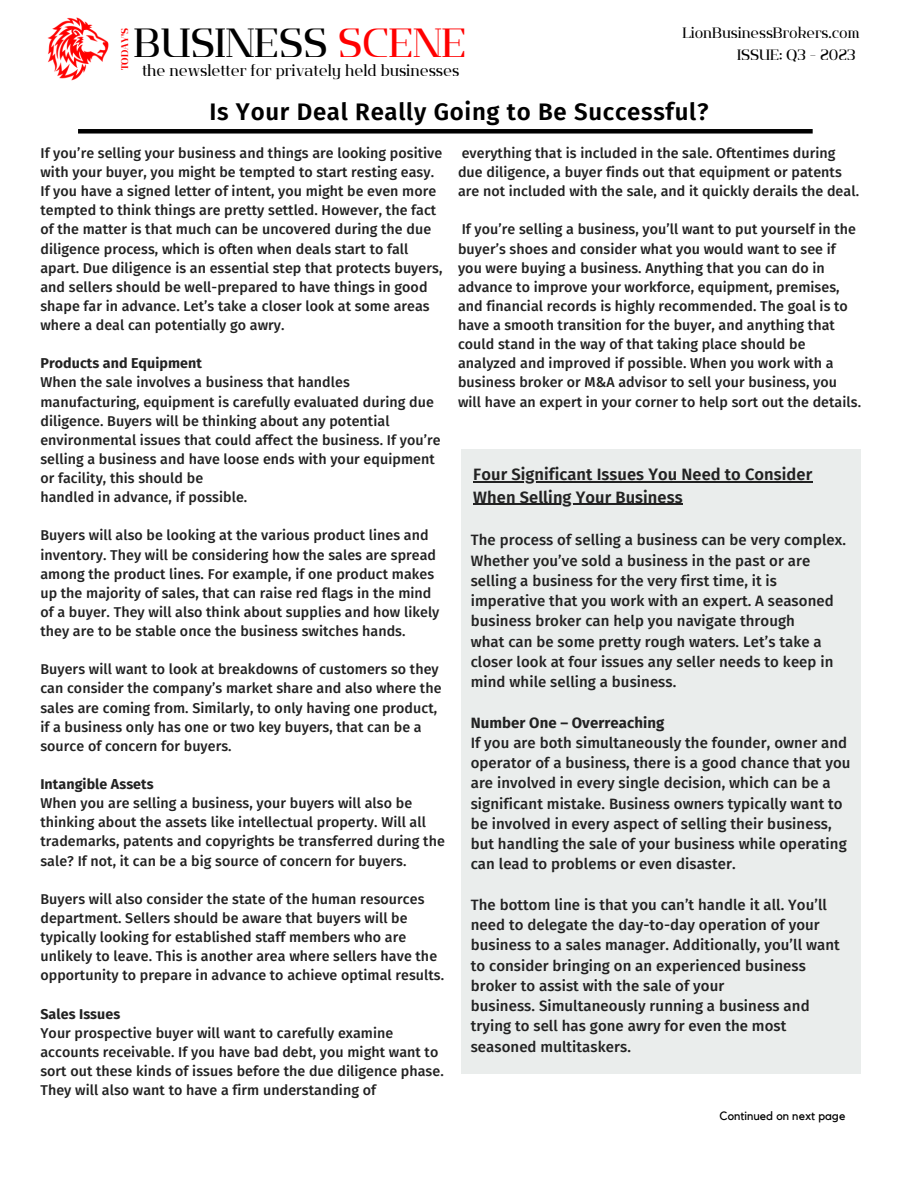
<style>
.page{position:relative;width:918px;height:1188px;background:#fff}
.page>*{position:absolute;margin:0;border:0;box-sizing:border-box;transform-origin:0 0}
.t1{font:40.65px "Flatory Serif 400";color:#000}
.t2{font:600 24px "Fira Sans";letter-spacing:.03em;color:#000}
.t3{font:600 16.5px/22.5px "Fira Sans";letter-spacing:.005em;color:#222}
.t4{font:15.75px "Flatory Serif 400";color:#000}
.t5{font:500 15px/20.2px "Fira Sans";letter-spacing:.005em;color:#222}
.t6{font:15px "Flatory Serif 400";color:#000}
.t7{font:700 15px "Fira Sans";letter-spacing:.005em;color:#222}
.t8{font:500 14.25px/19.2px "Fira Sans";letter-spacing:.005em;color:#222}
.t9{font:700 14.25px "Fira Sans";letter-spacing:.005em;color:#222}
.t10{font:12px "Kollektif";color:#000}
.t11{font:9.6px "Flatory Serif 700";color:#f00}
.s1{color:#f00}
</style>
<div class="page">
<img style="left:47px;top:17px;width:62px;height:64px">
<div style="left:78px;top:129px;width:735px;height:5px;background:#000"></div>
<div style="left:462px;top:449px;width:399px;height:624px;background:#eaedec"></div>
<hr style="left:473px;top:481px;width:252px;height:1px;background:#222">
<hr style="left:725px;top:481px;width:87px;height:1px;background:#222">
<hr style="left:473px;top:504px;width:210px;height:1px;background:#222">
<p class="t1" style="left:134px;top:19px;width:334px">BUSINESS <span class="s1">SCENE</span></p>
<p class="t11" style="left:119px;top:70px;width:44px;rotate:-90deg">TODAY'S</p>
<p class="t4" style="left:142px;top:61px;width:319px">the newsletter for privately held businesses</p>
<p class="t6" style="left:682px;top:24px;width:179px">LionBusinessBrokers.com</p>
<p class="t6" style="left:737px;top:46px;width:120px">ISSUE: Q3 - 2023</p>
<p class="t2" style="left:209px;top:97px;width:501px">Is Your Deal Really Going to Be Successful?</p>
<p class="t8" style="left:40px;top:144px;width:404px">If you’re selling your business and things are looking positive with your buyer, you might be tempted to start resting easy.<br>If you have a signed letter of intent, you might be even more tempted to think things are pretty settled. However, the fact of the matter is that much can be uncovered during the due diligence process, which is often when deals start to fall apart. Due diligence is an essential step that protects buyers, and sellers should be well-prepared to have things in good shape far in advance. Let’s take a closer look at some areas where a deal can potentially go awry.</p>
<p class="t9" style="left:40px;top:355px;width:163px">Products and Equipment</p>
<p class="t8" style="left:40px;top:373px;width:402px">When the sale involves a business that handles manufacturing, equipment is carefully evaluated during due diligence. Buyers will be thinking about any potential environmental issues that could affect the business. If you’re selling a business and have loose ends with your equipment or facility, this should be</p>
<p class="t8" style="left:40px;top:488px;width:208px">handled in advance, if possible.</p>
<p class="t8" style="left:40px;top:526px;width:401px">Buyers will also be looking at the various product lines and inventory. They will be considering how the sales are spread among the product lines. For example, if one product makes up the majority of sales, that can raise red flags in the mind of a buyer. They will also think about supplies and how likely they are to be stable once the business switches hands.</p>
<p class="t8" style="left:40px;top:660px;width:403px">Buyers will want to look at breakdowns of customers so they can consider the company’s market share and also where the sales are coming from. Similarly, to only having one product, if a business only has one or two key buyers, that can be a source of concern for buyers.</p>
<p class="t9" style="left:40px;top:776px;width:115px">Intangible Assets</p>
<p class="t8" style="left:40px;top:794px;width:406px">When you are selling a business, your buyers will also be thinking about the assets like intellectual property. Will all trademarks, patents and copyrights be transferred during the sale? If not, it can be a big source of concern for buyers.</p>
<p class="t8" style="left:40px;top:889px;width:405px">Buyers will also consider the state of the human resources department. Sellers should be aware that buyers will be typically looking for established staff members who are unlikely to leave. This is another area where sellers have the opportunity to prepare in advance to achieve optimal results.</p>
<p class="t9" style="left:40px;top:1005px;width:81px">Sales Issues</p>
<p class="t8" style="left:40px;top:1023px;width:399px">Your prospective buyer will want to carefully examine accounts receivable. If you have bad debt, you might want to</p>
<p class="t8" style="left:40px;top:1062px;width:405px">sort out these kinds of issues before the due diligence phase.<br>They will also want to have a firm understanding of</p>
<p class="t8" style="left:458px;top:144px;width:403px">everything that is included in the sale. Oftentimes during due diligence, a buyer finds out that equipment or patents are not included with the sale, and it quickly derails the deal.</p>
<p class="t8" style="left:458px;top:220px;width:405px">If you’re selling a business, you’ll want to put yourself in the buyer’s shoes and consider what you would want to see if you were buying a business. Anything that you can do in advance to improve your workforce, equipment, premises, and financial records is highly recommended. The goal is to have a smooth transition for the buyer, and anything that could stand in the way of that taking place should be analyzed and improved if possible. When you work with a business broker or M&amp;A advisor to sell your business, you will have an expert in your corner to help sort out the details.</p>
<p class="t3" style="left:473px;top:463px;width:341px">Four Significant Issues You Need to Consider<br>When Selling Your Business</p>
<p class="t5" style="left:471px;top:530px;width:377px">The process of selling a business can be very complex.<br>Whether you’ve sold a business in the past or are selling a business for the very first time, it is imperative that you work with an expert. A seasoned business broker can help you navigate through</p>
<p class="t5" style="left:471px;top:631px;width:364px">what can be some pretty rough waters. Let’s take a closer look at four issues any seller needs to keep in mind while selling a business.</p>
<p class="t7" style="left:471px;top:714px;width:195px">Number One – Overreaching</p>
<p class="t5" style="left:471px;top:733px;width:381px">If you are both simultaneously the founder, owner and operator of a business, there is a good chance that you are involved in every single decision, which can be a significant mistake. Business owners typically want to be involved in every aspect of selling their business, but handling the sale of your business while operating can lead to problems or even disaster.</p>
<p class="t5" style="left:471px;top:895px;width:371px">The bottom line is that you can’t handle it all. You’ll need to delegate the day-to-day operation of your business to a sales manager. Additionally, you’ll want to consider bringing on an experienced business broker to assist with the sale of your</p>
<p class="t5" style="left:471px;top:996px;width:340px">business. Simultaneously running a business and trying to sell has gone awry for even the most seasoned multitaskers.</p>
<p class="t10" style="left:720px;top:1111px;width:127px">Continued on next page</p>
</div>
